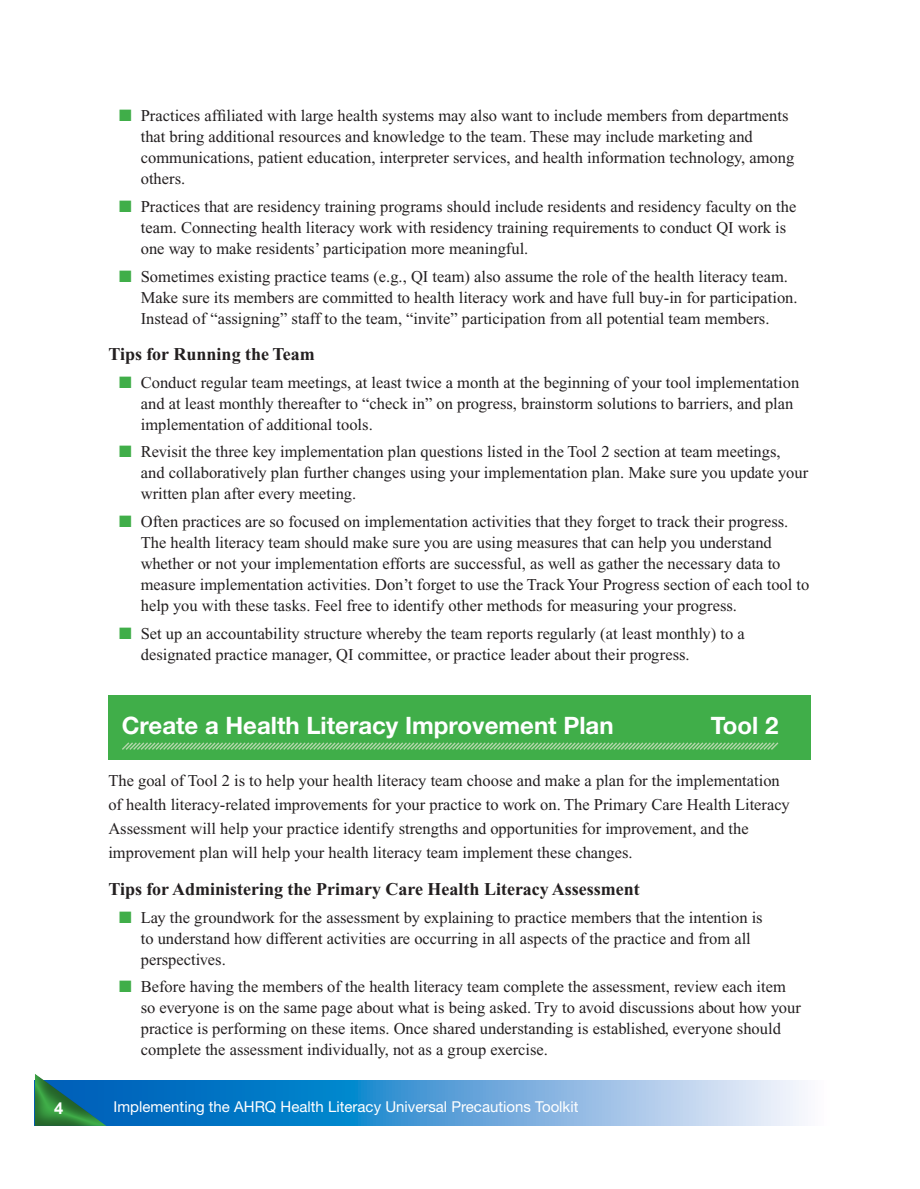
<style>
.page{position:relative;width:920px;height:1189px;background:#fff}
.page>*{position:absolute;margin:0;border:0;box-sizing:border-box;transform-origin:0 0}
.Tool_head{font:700 24px "Helvetica Neue";color:#fff}
.Head_2{font:700 18px "Times New Roman";color:#231f20}
.Body{font:16.5px/21px "Times New Roman";color:#231f20}
.t1{font:700 16.5px "Arial";color:#fff}
.t2{font:15px "Helvetica Neue";color:#fff}
.s1{color:#40ae49}
</style>
<div class="page">
<svg style="left:107px;top:1080px;width:695px;height:45px;background:#5ca3d8"></svg>
<div style="left:33px;top:1071px;width:74px;height:56px;background:#231f20;opacity:.5"></div>
<div style="left:108px;top:695px;width:702px;height:65px;background:#40ae49"></div>
<svg style="left:122px;top:742px;width:657px;height:8px"></svg>
<p class="Body" style="left:141px;top:105px;width:655px;text-indent:-22px"><span class="s1">■</span> Practices affiliated with large health systems may also want to include members from departments that bring additional resources and knowledge to the team. These may include marketing and communications, patient education, interpreter services, and health information technology, among others.</p>
<p class="Body" style="left:141px;top:196px;width:657px;text-indent:-22px"><span class="s1">■</span> Practices that are residency training programs should include residents and residency faculty on the team. Connecting health literacy work with residency training requirements to conduct QI work is one way to make residents’ participation more meaningful.</p>
<p class="Body" style="left:141px;top:266px;width:658px;text-indent:-22px"><span class="s1">■</span> Sometimes existing practice teams (e.g., QI team) also assume the role of the health literacy team.<br>Make sure its members are committed to health literacy work and have full buy-in for participation.<br>Instead of “assigning” staff to the team, “invite” participation from all potential team members.</p>
<p class="Head_2" style="left:108px;top:344px;width:208px">Tips for Running the Team</p>
<p class="Body" style="left:141px;top:372px;width:660px;text-indent:-22px"><span class="s1">■</span> Conduct regular team meetings, at least twice a month at the beginning of your tool implementation and at least monthly thereafter to “check in” on progress, brainstorm solutions to barriers, and plan implementation of additional tools.</p>
<p class="Body" style="left:141px;top:441px;width:669px;text-indent:-22px"><span class="s1">■</span> Revisit the three key implementation plan questions listed in the Tool 2 section at team meetings, and collaboratively plan further changes using your implementation plan. Make sure you update your written plan after every meeting.</p>
<p class="Body" style="left:141px;top:511px;width:670px;text-indent:-22px"><span class="s1">■</span> Often practices are so focused on implementation activities that they forget to track their progress.<br>The health literacy team should make sure you are using measures that can help you understand whether or not your implementation efforts are successful, as well as gather the necessary data to measure implementation activities. Don’t forget to use the Track Your Progress section of each tool to help you with these tasks. Feel free to identify other methods for measuring your progress.</p>
<p class="Body" style="left:141px;top:623px;width:605px;text-indent:-22px"><span class="s1">■</span> Set up an accountability structure whereby the team reports regularly (at least monthly) to a designated practice manager, QI committee, or practice leader about their progress.</p>
<p class="Tool_head" style="left:122px;top:711px;width:493px">Create a Health Literacy Improvement Plan</p>
<p class="Tool_head" style="left:711px;top:711px;width:69px">Tool 2</p>
<p class="Body" style="left:108px;top:768px;width:683px;line-height:24px">The goal of Tool 2 is to help your health literacy team choose and make a plan for the implementation of health literacy-related improvements for your practice to work on. The Primary Care Health Literacy Assessment will help your practice identify strengths and opportunities for improvement, and the improvement plan will help your health literacy team implement these changes.</p>
<p class="Head_2" style="left:108px;top:879px;width:533px">Tips for Administering the Primary Care Health Literacy Assessment</p>
<p class="Body" style="left:141px;top:906px;width:623px;text-indent:-22px"><span class="s1">■</span> Lay the groundwork for the assessment by explaining to practice members that the intention is to understand how different activities are occurring in all aspects of the practice and from all perspectives.</p>
<p class="Body" style="left:141px;top:976px;width:661px;text-indent:-22px"><span class="s1">■</span> Before having the members of the health literacy team complete the assessment, review each item so everyone is on the same page about what is being asked. Try to avoid discussions about how your practice is performing on these items. Once shared understanding is established, everyone should complete the assessment individually, not as a group exercise.</p>
<p class="t1" style="left:54px;top:1099px;width:11px">4</p>
<p class="t2" style="left:113px;top:1097px;width:466px">Implementing the AHRQ Health Literacy Universal Precautions Toolkit</p>
</div>
